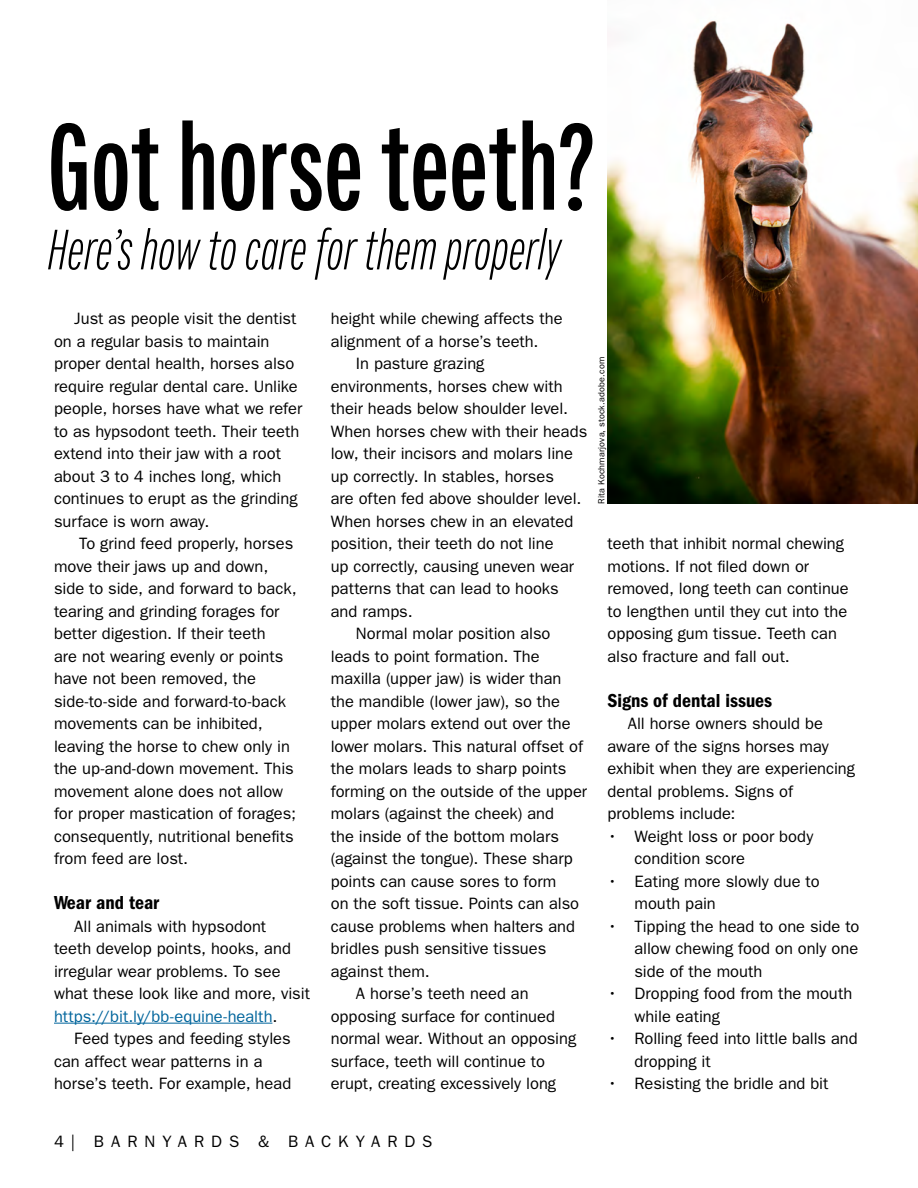
<style>
.page{position:relative;width:918px;height:1188px;background:#fff}
.page>*{position:absolute;margin:0;border:0;box-sizing:border-box;transform-origin:0 0}
.t1{font:700 123.9px "Fairweather";color:#000}
.t2{font:italic 300 57.3px "Fairweather";color:#000}
.t3{font:19.5px "ITC Franklin Gothic Std Dm Cd";color:#000}
.text{font:16.5px/22.5px "ITC Franklin Gothic Std";color:#000}
.text-2{font:16.5px "ITC Franklin Gothic Std";letter-spacing:.42em;color:#000}
.photo_credit{font:9px "ITC Franklin Gothic Std";letter-spacing:.025em;color:#000}
.s1{color:#00659c}
</style>
<div class="page">
<img style="left:608px;top:20px;width:310px;height:484px">
<hr style="left:54px;top:1023px;width:218px;height:1px;background:#00659c">
<h1 class="t1" style="left:48px;top:99px;width:548px">Got horse teeth?</h1>
<h1 class="t2" style="left:48px;top:220px;width:515px">Here’s how to care for them properly</h1>
<p class="text" style="left:54px;top:307px;width:250px;text-indent:20px">Just as people visit the dentist on a regular basis to maintain proper dental health, horses also require regular dental care. Unlike people, horses have what we refer to as hypsodont teeth. Their teeth extend into their jaw with a root about 3 to 4 inches long, which continues to erupt as the grinding surface is worn away.</p>
<p class="text" style="left:54px;top:532px;width:244px;text-indent:25px">To grind feed properly, horses move their jaws up and down, side to side, and forward to back, tearing and grinding forages for better digestion. If their teeth<br>are not wearing evenly or points have not been removed, the side-to-side and forward-to-back movements can be inhibited, leaving the horse to chew only in the up-and-down movement. This movement alone does not allow for proper mastication of forages; consequently, nutritional benefits from feed are lost.</p>
<h2 class="t3" style="left:54px;top:891px;width:107px">Wear and tear</h2>
<p class="text" style="left:54px;top:915px;width:258px;text-indent:20px">All animals with hypsodont<br>teeth develop points, hooks, and irregular wear problems. To see what these look like and more, visit <span class="s1">https://bit.ly/bb-equine-health</span>.</p>
<p class="text" style="left:54px;top:1027px;width:239px;text-indent:20px">Feed types and feeding styles can affect wear patterns in a horse’s teeth. For example, head</p>
<p class="text" style="left:331px;top:307px;width:233px">height while chewing affects the alignment of a horse’s teeth.</p>
<p class="text" style="left:331px;top:352px;width:258px;text-indent:25px">In pasture grazing environments, horses chew with their heads below shoulder level.<br>When horses chew with their heads low, their incisors and molars line up correctly. In stables, horses<br>are often fed above shoulder level.<br>When horses chew in an elevated position, their teeth do not line<br>up correctly, causing uneven wear patterns that can lead to hooks and ramps.</p>
<p class="text" style="left:331px;top:622px;width:258px;text-indent:25px">Normal molar position also leads to point formation. The maxilla (upper jaw) is wider than the mandible (lower jaw), so the upper molars extend out over the lower molars. This natural offset of the molars leads to sharp points forming on the outside of the upper molars (against the cheek) and<br>the inside of the bottom molars (against the tongue). These sharp points can cause sores to form<br>on the soft tissue. Points can also cause problems when halters and bridles push sensitive tissues against them.</p>
<p class="text" style="left:331px;top:982px;width:247px;text-indent:25px">A horse’s teeth need an opposing surface for continued normal wear. Without an opposing surface, teeth will continue to erupt, creating excessively long</p>
<p class="photo_credit" style="left:596px;top:504px;width:149px;rotate:-90deg">Rita Kochmarjova, stock.adobe.com</p>
<p class="text" style="left:608px;top:533px;width:243px">teeth that inhibit normal chewing motions. If not filed down or removed, long teeth can continue to lengthen until they cut into the opposing gum tissue. Teeth can also fracture and fall out.</p>
<h2 class="t3" style="left:608px;top:689px;width:166px">Signs of dental issues</h2>
<p class="text" style="left:608px;top:712px;width:249px;text-indent:20px">All horse owners should be aware of the signs horses may exhibit when they are experiencing dental problems. Signs of problems include:</p>
<p class="text" style="left:634px;top:825px;width:180px;text-indent:-27px">• Weight loss or poor body condition score</p>
<p class="text" style="left:634px;top:870px;width:187px;text-indent:-27px">• Eating more slowly due to mouth pain</p>
<p class="text" style="left:634px;top:915px;width:226px;text-align:justify;text-indent:-27px">• Tipping the head to one side to allow chewing food on only one side of the mouth</p>
<p class="text" style="left:634px;top:982px;width:219px;text-indent:-27px">• Dropping food from the mouth while eating</p>
<p class="text" style="left:634px;top:1027px;width:225px;text-indent:-27px">• Rolling feed into little balls and dropping it</p>
<p class="text" style="left:608px;top:1072px;width:223px">• Resisting the bridle and bit</p>
<p class="text-2" style="left:54px;top:1132px;width:380px">4| BARNYARDS &amp; BACKYARDS</p>
</div>
